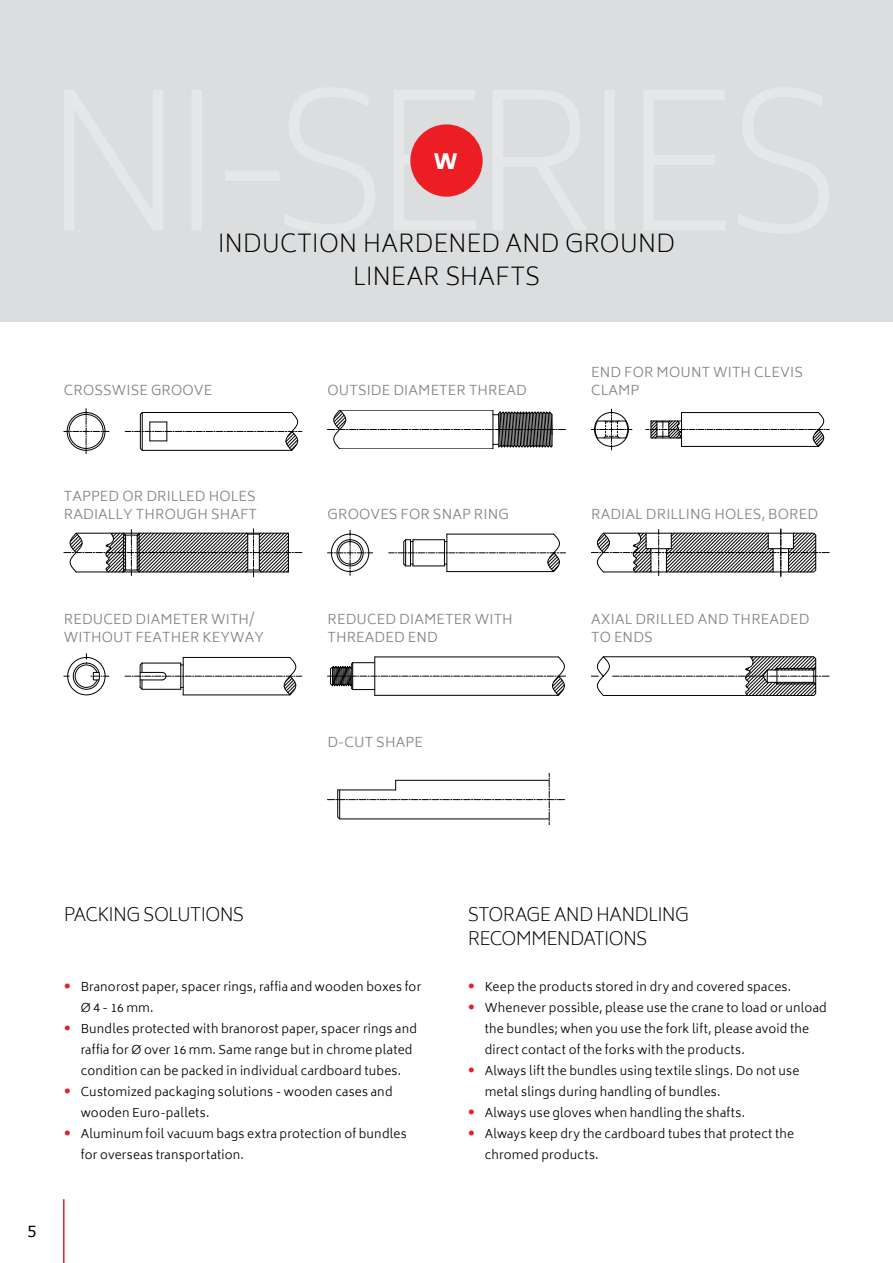
<style>
.page{position:relative;width:893px;height:1263px;background:#fff}
.page>*{position:absolute;margin:0;border:0;box-sizing:border-box;transform-origin:0 0}
.t1{font:200 24px/33px "Biryani";letter-spacing:-.005em;color:#000;text-align:center}
.t2{font:900 21px "Biryani";color:#fff}
.t3{font:200 18px/24px "Biryani";letter-spacing:-.04em;color:#000}
.t4{font:15px "Verdana";color:#000}
.t5{font:300 13.5px/18px "Biryani";letter-spacing:.01em;color:#808285}
.t6{font:300 12px/21px "Biryani";letter-spacing:.015em;color:#000}
.s1{font-size:21px;color:#ed1d24}
</style>
<div class="page">
<div style="left:0;top:0;width:893px;height:321px;background:#dcddde"></div>
<hr style="left:63px;top:1199px;width:2px;height:64px;background:#ed1d24">
<svg style="left:125px;top:412px;width:177px;height:39px"></svg>
<svg style="left:64px;top:409px;width:45px;height:45px"></svg>
<div style="left:67px;top:412px;width:38px;height:39px;border:1px solid #000;border-radius:50%"></div>
<div style="left:69px;top:414px;width:35px;height:35px;border:1px solid #000;border-radius:50%"></div>
<svg style="left:646px;top:412px;width:183px;height:35px"></svg>
<svg style="left:591px;top:409px;width:41px;height:41px"></svg>
<svg style="left:327px;top:530px;width:46px;height:45px"></svg>
<div style="left:331px;top:534px;width:38px;height:38px;border:1px solid #000;border-radius:50%"></div>
<div style="left:337px;top:539px;width:27px;height:27px;border:1px solid #000;border-radius:50%"></div>
<div style="left:338px;top:541px;width:24px;height:23px;border:1px solid #000;border-radius:50%"></div>
<svg style="left:389px;top:533px;width:176px;height:40px"></svg>
<div style="left:67px;top:657px;width:39px;height:38px;border:1px solid #000;border-radius:50%"></div>
<div style="left:73px;top:663px;width:27px;height:27px;border:1px solid #000;border-radius:50%"></div>
<svg style="left:125px;top:656px;width:177px;height:40px"></svg>
<svg style="left:64px;top:654px;width:45px;height:35px"></svg>
<svg style="left:591px;top:656px;width:238px;height:40px"></svg>
<hr style="left:603px;top:657px;width:211px;height:1px;background:#000">
<hr style="left:603px;top:695px;width:211px;height:1px;background:#000">
<svg style="left:327px;top:410px;width:239px;height:39px"></svg>
<svg style="left:64px;top:529px;width:238px;height:48px"></svg>
<hr style="left:123px;top:533px;width:1px;height:39px;background:#000">
<hr style="left:139px;top:533px;width:1px;height:39px;background:#000">
<svg style="left:591px;top:529px;width:238px;height:48px"></svg>
<hr style="left:375px;top:695px;width:183px;height:1px;background:#000">
<svg style="left:327px;top:657px;width:239px;height:38px"></svg>
<svg style="left:327px;top:774px;width:238px;height:51px"></svg>
<div style="left:410px;top:124px;width:73px;height:73px;background:#ed1d24;border-radius:50%"></div>
<h2 class="t2" style="left:433px;top:150px;width:27px">W</h2>
<h1 class="t1" style="left:218px;top:227px;width:459px">INDUCTION HARDENED AND GROUND<br>LINEAR SHAFTS</h1>
<p class="t5" style="left:64px;top:382px;width:150px">CROSSWISE GROOVE</p>
<p class="t5" style="left:327px;top:382px;width:201px">OUTSIDE DIAMETER THREAD</p>
<p class="t5" style="left:591px;top:364px;width:213px">END FOR MOUNT WITH CLEVIS<br>CLAMP</p>
<p class="t5" style="left:64px;top:487px;width:195px">TAPPED OR DRILLED HOLES<br>RADIALLY THROUGH SHAFT</p>
<p class="t5" style="left:327px;top:505px;width:183px">GROOVES FOR SNAP RING</p>
<p class="t5" style="left:591px;top:505px;width:228px">RADIAL DRILLING HOLES, BORED</p>
<p class="t5" style="left:64px;top:610px;width:202px">REDUCED DIAMETER WITH/<br>WITHOUT FEATHER KEYWAY</p>
<p class="t5" style="left:591px;top:610px;width:220px">AXIAL DRILLED AND THREADED<br>TO ENDS</p>
<p class="t5" style="left:327px;top:610px;width:187px">REDUCED DIAMETER WITH<br>THREADED END</p>
<p class="t5" style="left:327px;top:734px;width:97px">D-CUT SHAPE</p>
<p class="t4" style="left:27px;top:1221px;width:11px">5</p>
<h3 class="t3" style="left:64px;top:903px;width:182px">PACKING SOLUTIONS</h3>
<p class="t6" style="left:81px;top:976px;width:342px;text-indent:-17px"><span class="s1">•</span> Branorost paper, spacer rings, raffia and wooden boxes for<br>Ø 4 - 16 mm.</p>
<p class="t6" style="left:81px;top:1018px;width:338px;text-indent:-17px"><span class="s1">•</span> Bundles protected with branorost paper, spacer rings and raffia for Ø over 16 mm. Same range but in chrome plated condition can be packed in individual cardboard tubes.</p>
<p class="t6" style="left:81px;top:1081px;width:313px;text-indent:-17px"><span class="s1">•</span> Customized packaging solutions - wooden cases and wooden Euro-pallets.</p>
<p class="t6" style="left:81px;top:1123px;width:327px;text-indent:-17px"><span class="s1">•</span> Aluminum foil vacuum bags extra protection of bundles for overseas transportation.</p>
<h3 class="t3" style="left:468px;top:903px;width:223px">STORAGE AND HANDLING<br>RECOMMENDATIONS</h3>
<p class="t6" style="left:468px;top:976px;width:325px"><span class="s1">•</span> Keep the products stored in dry and covered spaces.</p>
<p class="t6" style="left:485px;top:997px;width:344px;text-indent:-17px"><span class="s1">•</span> Whenever possible, please use the crane to load or unload the bundles; when you use the fork lift, please avoid the direct contact of the forks with the products.</p>
<p class="t6" style="left:485px;top:1060px;width:316px;text-indent:-17px"><span class="s1">•</span> Always lift the bundles using textile slings. Do not use metal slings during handling of bundles.</p>
<p class="t6" style="left:468px;top:1102px;width:279px"><span class="s1">•</span> Always use gloves when handling the shafts.</p>
<p class="t6" style="left:485px;top:1123px;width:311px;text-indent:-17px"><span class="s1">•</span> Always keep dry the cardboard tubes that protect the chromed products.</p>
</div>
